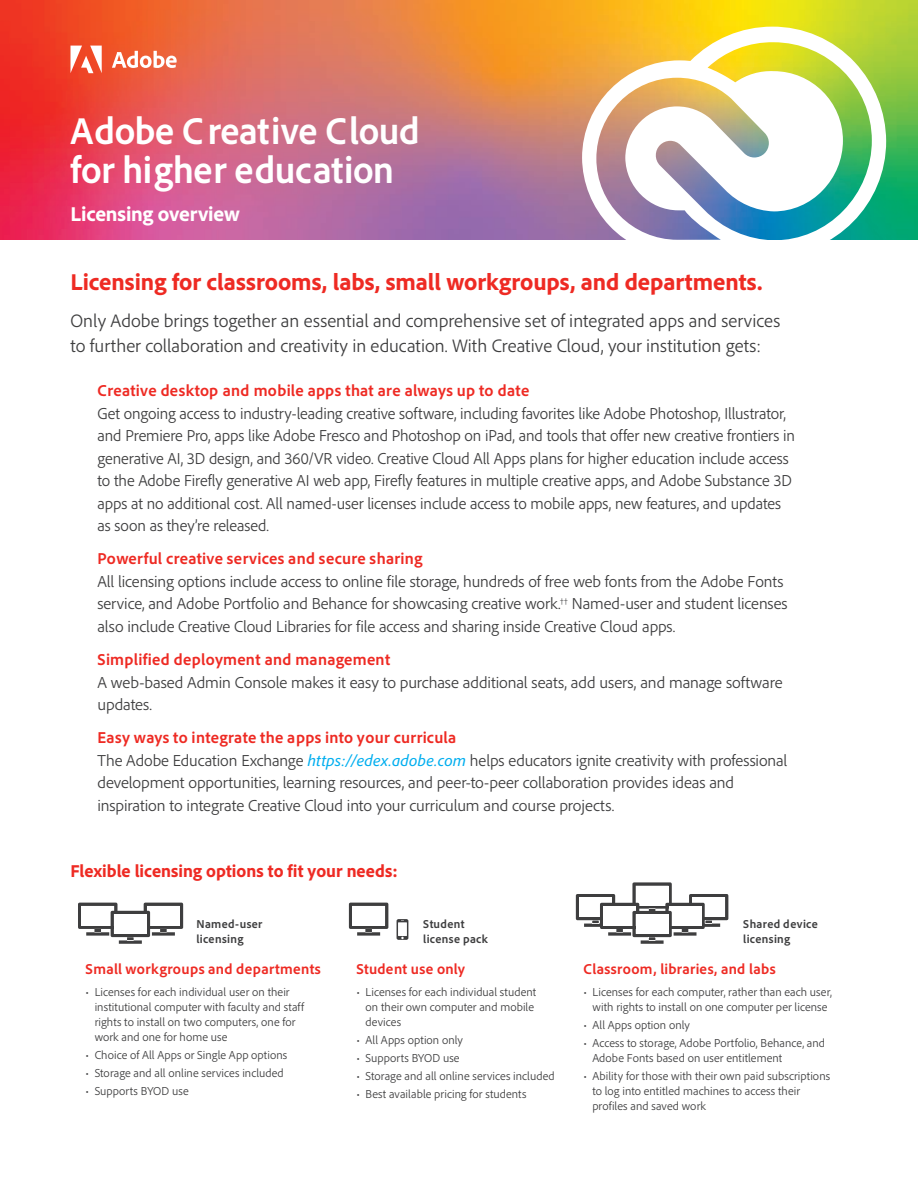
<style>
.page{position:relative;width:918px;height:1188px;background:#fff}
.page>*{position:absolute;margin:0;border:0;box-sizing:border-box;transform-origin:0 0}
.t1{font:700 39px/39px "Adobe Clean";letter-spacing:-.01em;color:#fff}
.t2{font:800 24px "Adobe Clean";color:#ee2a23}
.t3{font:800 21px "Adobe Clean";letter-spacing:-.01em;color:#fff}
.t4{font:300 18.75px/24.8px "Adobe Clean";color:#3e3e3f}
.t5{font:800 18px "Adobe Clean";color:#ee2a23}
.t6{font:300 16.5px/22.5px "Adobe Clean";letter-spacing:-.005em;color:#3e3e3f}
.t7{font:700 16.5px "Adobe Clean";letter-spacing:.015em;color:#ee2a23}
.t8{font:700 15px "Adobe Clean";letter-spacing:.02em;color:#ee2a23}
.t9{font:300 12px/15px "Adobe Clean";letter-spacing:.005em;color:#3e3e3f}
.t10{font:700 12px/15px "Adobe Clean";letter-spacing:.025em;color:#3e3e3f}
.s1{font-weight:700;color:#ee2a23}
.s2{font-weight:400;font-style:italic;color:#00aeef}
</style>
<div class="page">
<svg style="left:576px;top:882px;width:152px;height:62px"></svg>
<div style="left:636px;top:914px;width:32px;height:20px;background:#fff"></div>
<svg style="left:78px;top:903px;width:105px;height:41px"></svg>
<div style="left:114px;top:914px;width:33px;height:20px;background:#fff"></div>
<svg style="left:349px;top:903px;width:39px;height:33px"></svg>
<div style="left:352px;top:906px;width:33px;height:20px;background:#fff"></div>
<svg style="left:397px;top:919px;width:11px;height:21px"></svg>
<img style="left:0;top:0;width:918px;height:240px">
<svg style="left:582px;top:27px;width:304px;height:213px"></svg>
<svg style="left:112px;top:51px;width:65px;height:17px"></svg>
<svg style="left:70px;top:46px;width:32px;height:27px"></svg>
<h1 class="t1" style="left:70px;top:110px;width:351px">Adobe C reative Cloud for higher education</h1>
<p class="t3" style="left:70px;top:200px;width:171px">Licensing overview</p>
<h2 class="t2" style="left:70px;top:266px;width:694px">Licensing for classrooms, labs, small workgroups, and departments.</h2>
<p class="t4" style="left:70px;top:308px;width:711px">Only Adobe brings together an essential and comprehensive set of integrated apps and services to further collaboration and creativity in education. With Creative Cloud, your institution gets:</p>
<p class="t7" style="left:97px;top:380px;width:433px">Creative desktop and mobile apps that are always up to date</p>
<p class="t6" style="left:98px;top:401px;width:699px">Get ongoing access to industry-leading creative software, including favorites like Adobe Photoshop, Illustrator, and Premiere Pro, apps like Adobe Fresco and Photoshop on iPad, and tools that offer new creative frontiers in generative AI, 3D design, and 360/VR video. Creative Cloud All Apps plans for higher education include access to the Adobe Firefly generative AI web app, Firefly features in multiple creative apps, and Adobe Substance 3D apps at no additional cost. All named-user licenses include access to mobile apps, new features, and updates as soon as they’re released.</p>
<p class="t7" style="left:97px;top:548px;width:326px">Powerful creative services and secure sharing</p>
<p class="t6" style="left:97px;top:570px;width:692px">All licensing options include access to online file storage, hundreds of free web fonts from the Adobe Fonts service, and Adobe Portfolio and Behance for showcasing creative work.<sup>††</sup> Named-user and student licenses also include Creative Cloud Libraries for file access and sharing inside Creative Cloud apps.</p>
<p class="t7" style="left:97px;top:649px;width:294px">Simplified deployment and management</p>
<p class="t6" style="left:98px;top:670px;width:687px">A web-based Admin Console makes it easy to purchase additional seats, add users, and manage software updates.</p>
<p class="t6" style="left:97px;top:726px;width:691px"><span class="s1">Easy ways to integrate the apps into your curricula<br></span>The Adobe Education Exchange <span class="s2">https://edex.adobe.com</span> helps educators ignite creativity with professional development opportunities, learning resources, and peer-to-peer collaboration provides ideas and inspiration to integrate Creative Cloud into your curriculum and course projects.</p>
<p class="t5" style="left:70px;top:859px;width:329px">Flexible licensing options to fit your needs:</p>
<p class="t10" style="left:197px;top:916px;width:67px">Named-user licensing</p>
<p class="t10" style="left:423px;top:916px;width:66px">Student license pack</p>
<p class="t10" style="left:743px;top:916px;width:76px">Shared device licensing</p>
<p class="t8" style="left:86px;top:959px;width:237px">Small workgroups and departments</p>
<p class="t9" style="left:95px;top:984px;width:211px;text-indent:-9px">• Licenses for each individual user on their institutional computer with faculty and staff rights to install on two computers, one for work and one for home use</p>
<p class="t9" style="left:86px;top:1047px;width:203px">• Choice of All Apps or Single App options</p>
<p class="t9" style="left:86px;top:1065px;width:200px">• Storage and all online services included</p>
<p class="t9" style="left:86px;top:1083px;width:105px">• Supports BYOD use</p>
<p class="t8" style="left:356px;top:959px;width:110px">Student use only</p>
<p class="t9" style="left:366px;top:984px;width:172px;text-indent:-9px">• Licenses for each individual student on their own computer and mobile devices</p>
<p class="t9" style="left:356px;top:1032px;width:108px">• All Apps option only</p>
<p class="t9" style="left:356px;top:1050px;width:105px">• Supports BYOD use</p>
<p class="t9" style="left:356px;top:1068px;width:200px">• Storage and all online services included</p>
<p class="t9" style="left:356px;top:1086px;width:172px">• Best available pricing for students</p>
<p class="t8" style="left:583px;top:959px;width:194px">Classroom, libraries, and labs</p>
<p class="t9" style="left:583px;top:984px;width:250px;text-align:center">• Licenses for each computer, rather than each user, with rights to install on one computer per license</p>
<p class="t9" style="left:583px;top:1017px;width:108px">• All Apps option only</p>
<p class="t9" style="left:592px;top:1035px;width:234px;text-indent:-9px">• Access to storage, Adobe Portfolio, Behance, and<br>Adobe Fonts based on user entitlement</p>
<p class="t9" style="left:592px;top:1068px;width:239px;text-indent:-9px">• Ability for those with their own paid subscriptions to log into entitled machines to access their profiles and saved work</p>
</div>
